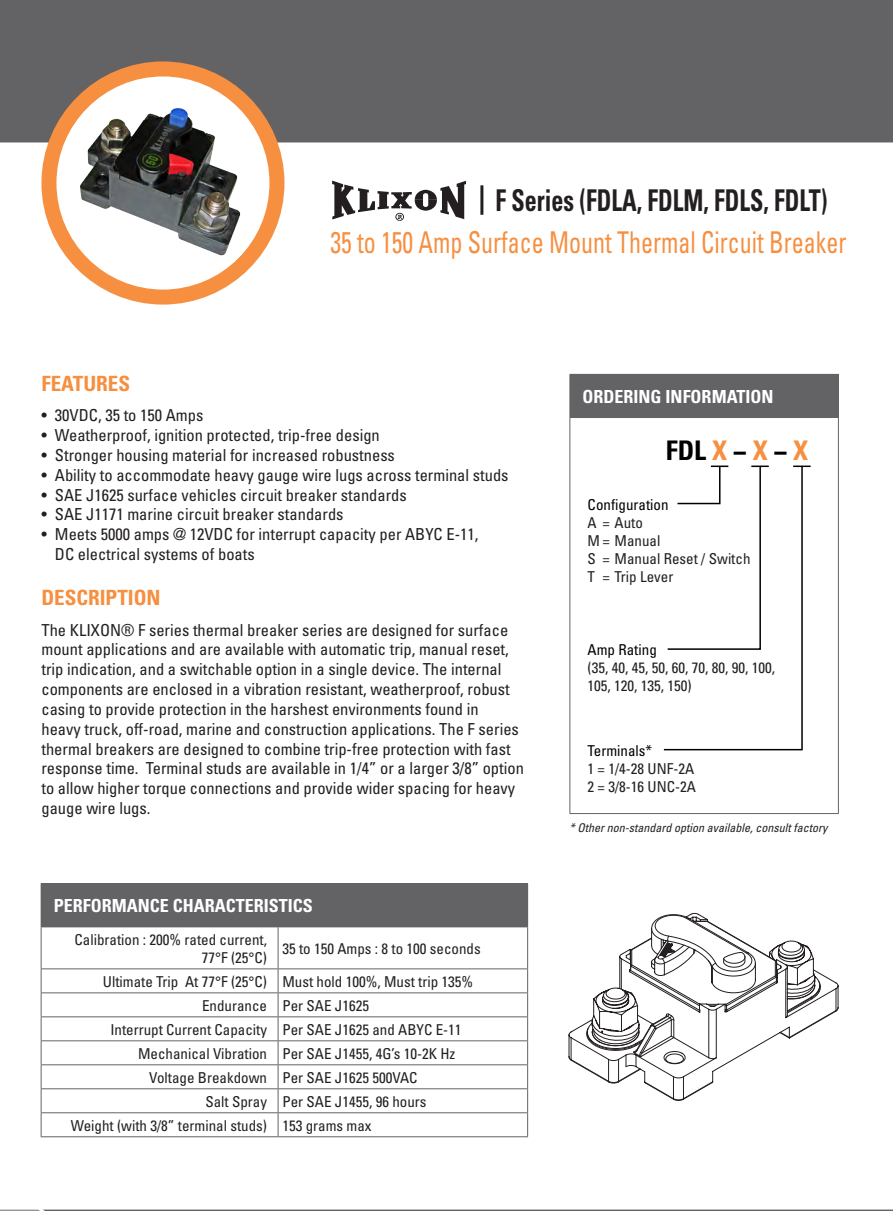
<style>
.page{position:relative;width:893px;height:1211px;background:#fff}
.page>*{position:absolute;margin:0;border:0;box-sizing:border-box;transform-origin:0 0}
.t1{font:condensed 30px "Univers";color:#f68f40;scale:.8 1}
.t2{font:700 condensed 30px "Univers";color:#231f20;scale:.8 1}
.Black_Text{font:700 condensed 27px "Univers";color:#000}
.t3{font:700 condensed 21px "Univers";color:#f68f40}
.t4{font:700 condensed 18px "Univers";color:#fff}
.t5{font:condensed 16.5px/19.8px "Univers";color:#231f20}
.Black_Text-2{font:condensed 15px/18px "Univers";color:#231f20}
.t6{font:italic condensed 12px "Univers";color:#231f20}
.s1{color:#f68f40}
.s2{color:#000}
</style>
<div class="page">
<svg style="left:568px;top:914px;width:271px;height:186px"></svg>
<div style="left:41px;top:883px;width:487px;height:43px;background:#636366"></div>
<hr style="left:41px;top:926px;width:237px;height:1px;background:#636366">
<hr style="left:41px;top:927px;width:1px;height:41px;background:#636366">
<hr style="left:278px;top:926px;width:250px;height:1px;background:#636366">
<hr style="left:278px;top:927px;width:1px;height:41px;background:#636366">
<hr style="left:527px;top:927px;width:1px;height:41px;background:#636366">
<hr style="left:41px;top:968px;width:237px;height:1px;background:#636366">
<hr style="left:278px;top:968px;width:250px;height:1px;background:#636366">
<hr style="left:41px;top:992px;width:237px;height:1px;background:#636366">
<hr style="left:278px;top:992px;width:250px;height:1px;background:#636366">
<hr style="left:41px;top:1016px;width:237px;height:1px;background:#636366">
<hr style="left:278px;top:1016px;width:250px;height:1px;background:#636366">
<hr style="left:41px;top:1040px;width:237px;height:1px;background:#636366">
<hr style="left:278px;top:1040px;width:250px;height:1px;background:#636366">
<hr style="left:41px;top:1064px;width:237px;height:1px;background:#636366">
<hr style="left:278px;top:1064px;width:250px;height:1px;background:#636366">
<hr style="left:41px;top:1088px;width:237px;height:1px;background:#636366">
<hr style="left:278px;top:1088px;width:250px;height:1px;background:#636366">
<hr style="left:41px;top:1112px;width:237px;height:1px;background:#636366">
<svg style="left:41px;top:969px;width:1px;height:167px"></svg>
<hr style="left:278px;top:1112px;width:250px;height:1px;background:#636366">
<svg style="left:278px;top:969px;width:1px;height:167px"></svg>
<svg style="left:527px;top:969px;width:1px;height:167px"></svg>
<hr style="left:41px;top:1136px;width:237px;height:1px;background:#636366">
<hr style="left:278px;top:1136px;width:250px;height:1px;background:#636366">
<div style="left:0;top:0;width:893px;height:146px;background:#636366"></div>
<svg style="left:332px;top:181px;width:134px;height:40px"></svg>
<hr style="left:480px;top:185px;width:3px;height:30px;background:#231f20">
<svg style="left:0;top:1209px;width:893px;height:1px"></svg>
<svg style="left:49px;top:69px;width:228px;height:228px"></svg>
<img style="left:72px;top:103px;width:175px;height:157px">
<div style="left:41px;top:61px;width:243px;height:243px;border:15px solid #f68f40;border-radius:50%"></div>
<div style="left:570px;top:374px;width:268px;height:43px;background:#636366"></div>
<hr style="left:569px;top:374px;width:270px;height:1px;background:#636366">
<hr style="left:569px;top:375px;width:1px;height:42px;background:#636366">
<hr style="left:838px;top:375px;width:1px;height:42px;background:#636366">
<hr style="left:569px;top:417px;width:270px;height:1px;background:#636366">
<hr style="left:569px;top:418px;width:1px;height:395px;background:#636366">
<hr style="left:838px;top:418px;width:1px;height:395px;background:#636366">
<hr style="left:569px;top:813px;width:270px;height:1px;background:#636366">
<svg style="left:663px;top:465px;width:148px;height:286px"></svg>
<p class="t2" style="left:496px;top:181px;width:416px">F Series (FDLA, FDLM, FDLS, FDLT)</p>
<p class="t1" style="left:331px;top:223px;width:646px">35 to 150 Amp Surface Mount Thermal Circuit Breaker</p>
<p class="t3" style="left:41px;top:370px;width:90px">FEATURES</p>
<p class="t5" style="left:41px;top:405px;width:163px">• 30VDC, 35 to 150 Amps</p>
<p class="t5" style="left:41px;top:425px;width:340px">• Weatherproof, ignition protected, trip-free design</p>
<p class="t5" style="left:41px;top:445px;width:355px">• Stronger housing material for increased robustness</p>
<p class="t5" style="left:41px;top:464px;width:469px">• Ability to accommodate heavy gauge wire lugs across terminal studs</p>
<p class="t5" style="left:41px;top:484px;width:367px">• SAE J1625 surface vehicles circuit breaker standards</p>
<p class="t5" style="left:41px;top:504px;width:304px">• SAE J1171 marine circuit breaker standards</p>
<p class="t5" style="left:55px;top:524px;width:425px;text-indent:-13px">• Meets 5000 amps @ 12VDC for interrupt capacity per ABYC E-11,<br>DC electrical systems of boats</p>
<p class="t3" style="left:41px;top:584px;width:121px">DESCRIPTION</p>
<p class="t5" style="left:41px;top:619px;width:484px">The KLIXON® F series thermal breaker series are designed for surface mount applications and are available with automatic trip, manual reset, trip indication, and a switchable option in a single device. The internal components are enclosed in a vibration resistant, weatherproof, robust casing to provide protection in the harshest environments found in<br>heavy truck, off-road, marine and construction applications. The F series thermal breakers are designed to combine trip-free protection with fast response time. Terminal studs are available in 1/4” or a larger 3/8” option to allow higher torque connections and provide wider spacing for heavy gauge wire lugs.</p>
<p class="t4" style="left:54px;top:895px;width:261px">PERFORMANCE CHARACTERISTICS</p>
<p class="Black_Text-2" style="left:75px;top:930px;width:194px;text-align:right">Calibration : 200% rated current,<br>77°F (25°C)</p>
<p class="Black_Text-2" style="left:282px;top:939px;width:200px">35 to 150 Amps : 8 to 100 seconds</p>
<p class="Black_Text-2" style="left:103px;top:972px;width:166px">Ultimate Trip At 77°F (25°C)</p>
<p class="Black_Text-2" style="left:282px;top:972px;width:192px">Must hold 100%, Must trip 135%</p>
<p class="Black_Text-2" style="left:202px;top:996px;width:66px">Endurance</p>
<p class="Black_Text-2" style="left:282px;top:996px;width:88px">Per SAE J1625</p>
<p class="Black_Text-2" style="left:110px;top:1020px;width:158px">Interrupt Current Capacity</p>
<p class="Black_Text-2" style="left:282px;top:1020px;width:181px">Per SAE J1625 and ABYC E-11</p>
<p class="Black_Text-2" style="left:138px;top:1044px;width:130px">Mechanical Vibration</p>
<p class="Black_Text-2" style="left:282px;top:1044px;width:174px">Per SAE J1455, 4G’s 10-2K Hz</p>
<p class="Black_Text-2" style="left:149px;top:1068px;width:119px">Voltage Breakdown</p>
<p class="Black_Text-2" style="left:282px;top:1068px;width:137px">Per SAE J1625 500VAC</p>
<p class="Black_Text-2" style="left:205px;top:1092px;width:63px">Salt Spray</p>
<p class="Black_Text-2" style="left:282px;top:1092px;width:146px">Per SAE J1455, 96 hours</p>
<p class="Black_Text-2" style="left:71px;top:1116px;width:198px">Weight (with 3/8” terminal studs)</p>
<p class="Black_Text-2" style="left:282px;top:1116px;width:91px">153 grams max</p>
<p class="t4" style="left:583px;top:385px;width:192px">ORDERING INFORMATION</p>
<p class="Black_Text" style="left:666px;top:433px;width:144px">FDL <span class="s1">X</span> − <span class="s1">X</span> − <span class="s1">X</span></p>
<p class="Black_Text-2" style="left:588px;top:495px;width:164px"><span class="s2">Configuration<br></span>A = Auto<br>M = Manual<br>S = Manual Reset / Switch<br>T = Trip Lever</p>
<p class="Black_Text-2" style="left:588px;top:640px;width:189px"><span class="s2">Amp Rating<br></span>(35, 40, 45, 50, 60, 70, 80, 90, 100,<br>105, 120, 135, 150)</p>
<p class="Black_Text-2" style="left:588px;top:741px;width:110px"><span class="s2">Terminals*<br></span>1 = 1/4-28 UNF-2A<br>2 = 3/8-16 UNC-2A</p>
<p class="t6" style="left:569px;top:819px;width:259px">* Other non-standard option available, consult factory</p>
</div>
